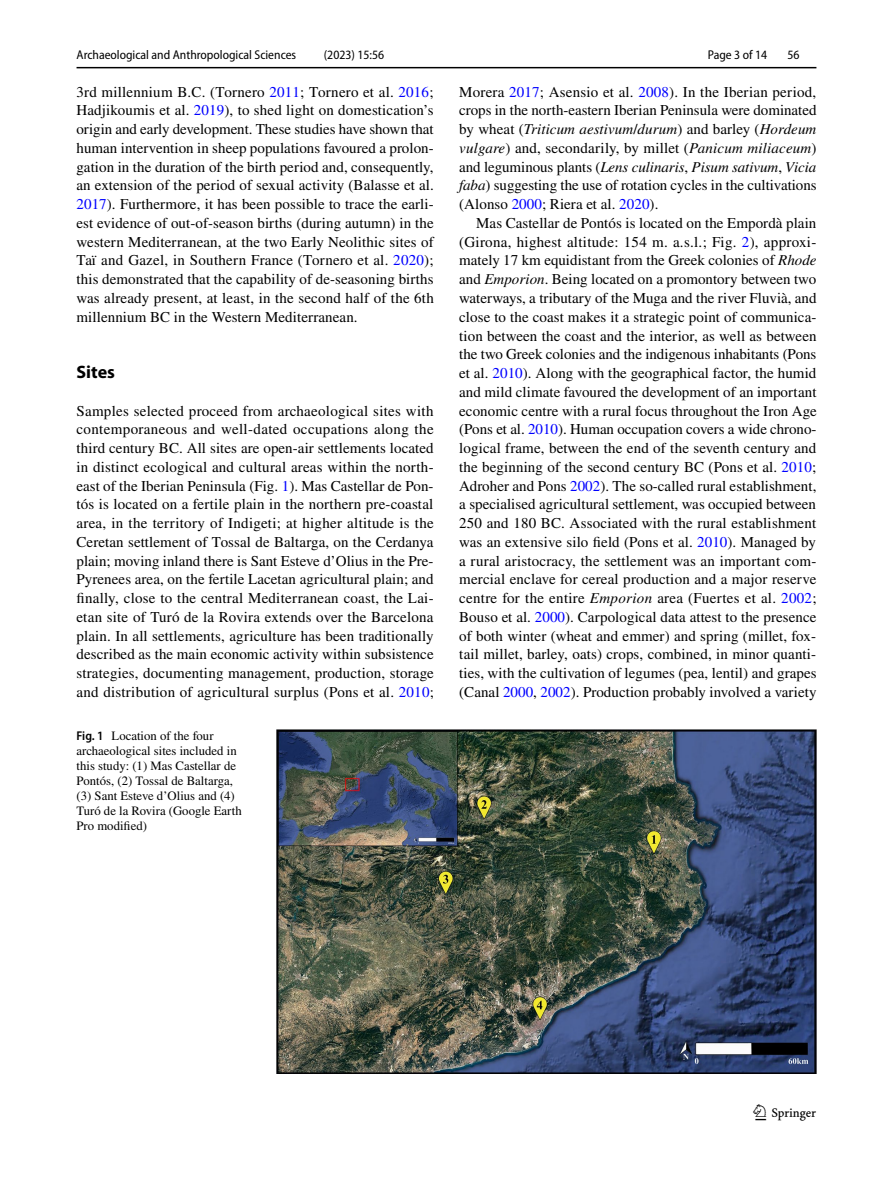
<style>
.page{position:relative;width:893px;height:1187px;background:#fff}
.page>*{position:absolute;margin:0;border:0;box-sizing:border-box;transform-origin:0 0}
.t1{font:22.5px "Springnew Regular 3";color:#000}
.t2{font:700 18px "Myriad Pro";color:#000}
.t3{font:15px/18.8px "STIX";letter-spacing:.005em;color:#000;text-align:justify}
.t4{font:12.75px/15px "STIX";color:#000}
.t5{font:semi-condensed 12.75px "Myriad Pro";color:#000}
.s1{color:#00f}
.s2{font-family:"Myriad Pro";font-weight:600;font-stretch:semi-condensed}
.s3{font-style:italic}
</style>
<div class="page">
<hr style="left:77px;top:67px;width:739px;height:1px;background:#000">
<img style="left:276px;top:730px;width:540px;height:343px">
<p class="t5" style="left:77px;top:48px;width:221px">Archaeological and Anthropological Sciences</p>
<p class="t5" style="left:324px;top:48px;width:62px">(2023) 15:56</p>
<p class="t3" style="left:77px;top:83px;width:359px">3rd millennium B.C. (Tornero <span class="s1">2011</span>; Tornero et al. <span class="s1">2016</span>; Hadjikoumis et al. <span class="s1">2019</span>), to shed light on domestication’s origin and early development. These studies have shown that human intervention in sheep populations favoured a prolon&shy;gation in the duration of the birth period and, consequently, an extension of the period of sexual activity (Balasse et al.<br><span class="s1">2017</span>). Furthermore, it has been possible to trace the earli&shy;est evidence of out-of-season births (during autumn) in the western Mediterranean, at the two Early Neolithic sites of Taï and Gazel, in Southern France (Tornero et al. <span class="s1">2020</span>); this demonstrated that the capability of de-seasoning births was already present, at least, in the second half of the 6th millennium BC in the Western Mediterranean.</p>
<p class="t2" style="left:77px;top:360px;width:40px">Sites</p>
<p class="t3" style="left:77px;top:402px;width:359px">Samples selected proceed from archaeological sites with contemporaneous and well-dated occupations along the third century BC. All sites are open-air settlements located in distinct ecological and cultural areas within the north&shy;east of the Iberian Peninsula (Fig. <span class="s1">1</span>). Mas Castellar de Pon&shy;tós is located on a fertile plain in the northern pre-coastal area, in the territory of Indigeti; at higher altitude is the Ceretan settlement of Tossal de Baltarga, on the Cerdanya plain; moving inland there is Sant Esteve d’Olius in the Pre-Pyrenees area, on the fertile Lacetan agricultural plain; and finally, close to the central Mediterranean coast, the Lai&shy;etan site of Turó de la Rovira extends over the Barcelona plain. In all settlements, agriculture has been traditionally described as the main economic activity within subsistence strategies, documenting management, production, storage and distribution of agricultural surplus (Pons et al. <span class="s1">2010</span>;</p>
<p class="t4" style="left:77px;top:728px;width:167px"><span class="s2">Fig. 1</span> Location of the four archaeological sites included in this study: (1) Mas Castellar de<br>Pontós, (2) Tossal de Baltarga, (3) Sant Esteve d’Olius and (4)<br>Turó de la Rovira (Google Earth<br>Pro modified)</p>
<p class="t5" style="left:708px;top:48px;width:61px">Page 3 of 14</p>
<p class="t5" style="left:787px;top:48px;width:14px">56</p>
<p class="t3" style="left:459px;top:83px;width:359px">Morera <span class="s1">2017</span>; Asensio et al. <span class="s1">2008</span>). In the Iberian period, crops in the north-eastern Iberian Peninsula were dominated by wheat (<span class="s3">Triticum aestivum</span>/<span class="s3">durum</span>) and barley (<span class="s3">Hordeum vulgare</span>) and, secondarily, by millet (<span class="s3">Panicum miliaceum</span>) and leguminous plants (<span class="s3">Lens culinaris</span>, <span class="s3">Pisum sativum</span>, <span class="s3">Vicia faba</span>) suggesting the use of rotation cycles in the cultivations (Alonso <span class="s1">2000</span>; Riera et al. <span class="s1">2020</span>).</p>
<p class="t3" style="left:459px;top:214px;width:359px;text-indent:17px">Mas Castellar de Pontós is located on the Empordà plain (Girona, highest altitude: 154 m. a.s.l.; Fig. <span class="s1">2</span>), approxi&shy;mately 17 km equidistant from the Greek colonies of <span class="s3">Rhode </span>and <span class="s3">Emporion</span>. Being located on a promontory between two waterways, a tributary of the Muga and the river Fluvià, and close to the coast makes it a strategic point of communica&shy;tion between the coast and the interior, as well as between the two Greek colonies and the indigenous inhabitants (Pons et al. <span class="s1">2010</span>). Along with the geographical factor, the humid and mild climate favoured the development of an important economic centre with a rural focus throughout the Iron Age (Pons et al. <span class="s1">2010</span>). Human occupation covers a wide chrono&shy;logical frame, between the end of the seventh century and the beginning of the second century BC (Pons et al. <span class="s1">2010</span>; Adroher and Pons <span class="s1">2002</span>). The so-called rural establishment, a specialised agricultural settlement, was occupied between 250 and 180 BC. Associated with the rural establishment was an extensive silo field (Pons et al. <span class="s1">2010</span>). Managed by a rural aristocracy, the settlement was an important com&shy;mercial enclave for cereal production and a major reserve centre for the entire <span class="s3">Emporion</span> area (Fuertes et al. <span class="s1">2002</span>; Bouso et al. <span class="s1">2000</span>). Carpological data attest to the presence of both winter (wheat and emmer) and spring (millet, fox&shy;tail millet, barley, oats) crops, combined, in minor quanti&shy;ties, with the cultivation of legumes (pea, lentil) and grapes (Canal <span class="s1">2000</span>, <span class="s1">2002</span>). Production probably involved a variety</p>
<h1 class="t1" style="left:755px;top:1104px;width:62px">1 3</h1>
</div>
